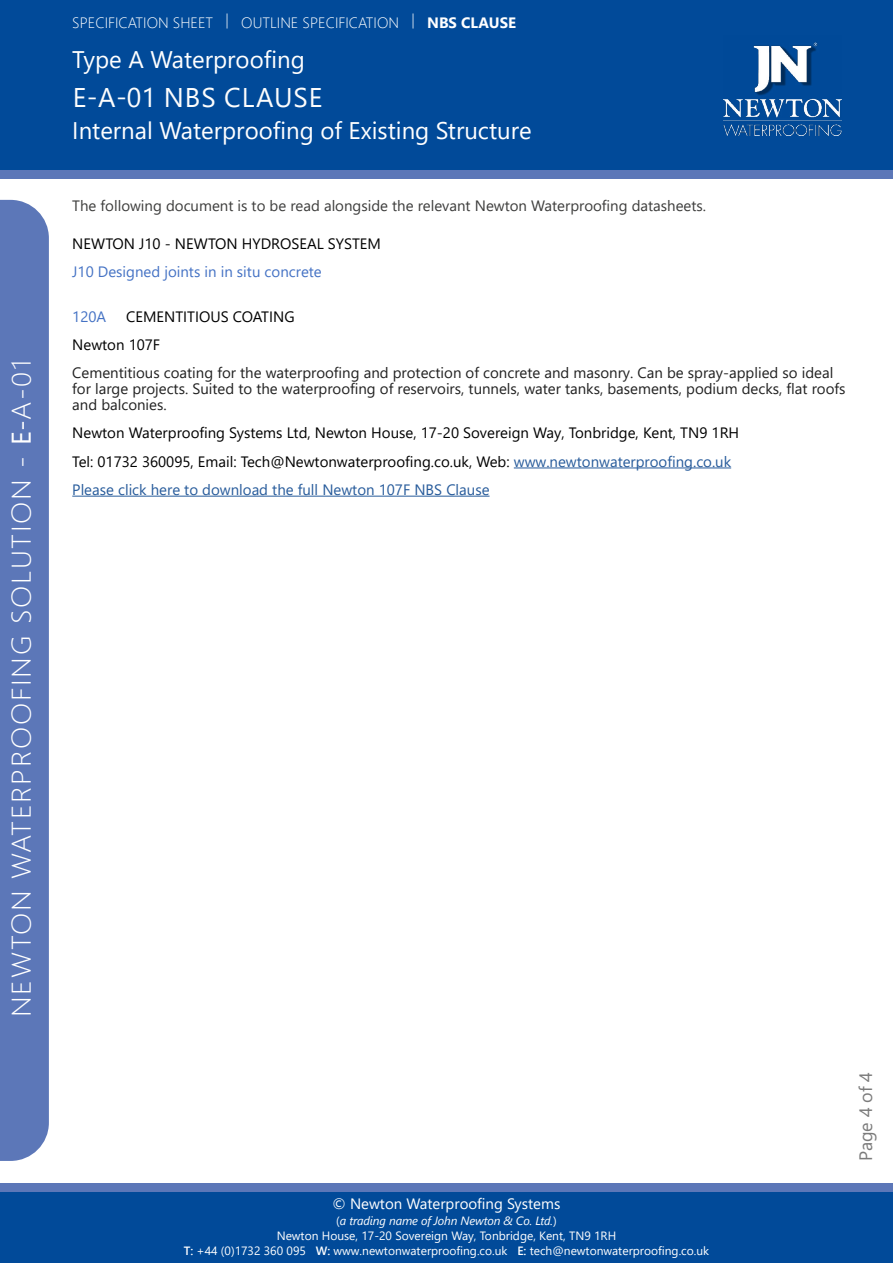
<style>
.page{position:relative;width:893px;height:1263px;background:#fff}
.page>*{position:absolute;margin:0;border:0;box-sizing:border-box;transform-origin:0 0}
.t1{font:300 27px "Segoe UI";letter-spacing:.06em;color:#fff;scale:1.08 1}
.t2{font:27px "Segoe UI";letter-spacing:.035em;color:#fdfdfd}
.t3{font:24px "Segoe UI";color:#fff}
.t4{font:18px "Segoe UI";color:#7b7b7b}
.t5{font:15px/28.2px "Segoe UI";color:#000}
.t6{font:15px/16.2px "Segoe UI";color:#212121}
.t7{font:15px "Segoe UI";color:#3d3d3c}
.t8{font:300 15px "Segoe UI";color:#fff}
.t9{font:15px "Segoe UI";color:#4472c4}
.t10{font:15px "Segoe UI";color:#fff}
.t11{font:12px/15.6px "Segoe UI";color:#fff;text-align:center}
.s1{font-weight:400}
.s2{font-weight:700}
.s3{color:#275b9b}
.s4{font-style:italic}
.s5{font-weight:600}
</style>
<div class="page">
<div style="left:0;top:0;width:893px;height:173px;background:#014a99"></div>
<div style="left:0;top:170px;width:893px;height:9px;background:#5c77b8"></div>
<div style="left:0;top:200px;width:49px;height:961px;background:#5c77b8"></div>
<div style="left:0;top:1191px;width:893px;height:72px;background:#014a99"></div>
<div style="left:0;top:1183px;width:893px;height:8px;background:#5c77b8"></div>
<img style="left:723px;top:42px;width:118px;height:94px">
<hr style="left:514px;top:467px;width:217px;height:1px;background:#275b9b">
<hr style="left:72px;top:496px;width:418px;height:1px;background:#275b9b">
<h1 class="t1" style="left:-4px;top:1017px;width:610px;rotate:-90deg">NEWTON WATERPROOFING SOLUTION - <span class="s1">E-</span>A-01</h1>
<p class="t8" style="left:72px;top:8px;width:445px">SPECIFICATION SHEET | OUTLINE SPECIFICATION | <span class="s2">NBS CLAUSE</span></p>
<h2 class="t3" style="left:72px;top:37px;width:234px">Type A Waterproofing</h2>
<h1 class="t2" style="left:73px;top:72px;width:251px">E-A-01 NBS CLAUSE</h1>
<h2 class="t3" style="left:72px;top:108px;width:461px">Internal Waterproofing of Existing Structure</h2>
<p class="t7" style="left:72px;top:191px;width:635px">The following document is to be read alongside the relevant Newton Waterproofing datasheets.</p>
<p class="t5" style="left:72px;top:228px;width:310px">NEWTON J10 - NEWTON HYDROSEAL SYSTEM</p>
<p class="t9" style="left:72px;top:258px;width:251px">J10 Designed joints in in situ concrete</p>
<p class="t9" style="left:72px;top:302px;width:35px">120A</p>
<p class="t5" style="left:72px;top:301px;width:224px;text-indent:54px">CEMENTITIOUS COATING<br>Newton 107F</p>
<p class="t6" style="left:72px;top:363px;width:775px">Cementitious coating for the waterproofing and protection of concrete and masonry. Can be spray-applied so ideal for large projects. Suited to the waterproofing of reservoirs, tunnels, water tanks, basements, podium decks, flat roofs and balconies.</p>
<p class="t5" style="left:72px;top:418px;width:668px">Newton Waterproofing Systems Ltd, Newton House, 17-20 Sovereign Way, Tonbridge, Kent, TN9 1RH<br>Tel: 01732 360095, Email: Tech@Newtonwaterproofing.co.uk, Web: <span class="s3">www.newtonwaterproofing.co.uk<br>Please click here to download the full Newton 107F NBS Clause</span></p>
<p class="t10" style="left:333px;top:1190px;width:229px">© Newton Waterproofing Systems</p>
<p class="t11" style="left:277px;top:1212px;width:341px">(<span class="s4">a trading name of John Newton &amp; Co. Ltd.</span>)<br>Newton House, 17-20 Sovereign Way, Tonbridge, Kent, TN9 1RH</p>
<p class="t11" style="left:184px;top:1241px;width:527px"><span class="s5">T:</span> +44 (0)1732 360 095 <span class="s5">W:</span> www.newtonwaterproofing.co.uk <span class="s5">E:</span> tech@newtonwaterproofing.co.uk</p>
<p class="t4" style="left:849px;top:1161px;width:91px;rotate:-90deg">Page 4 of 4</p>
</div>
